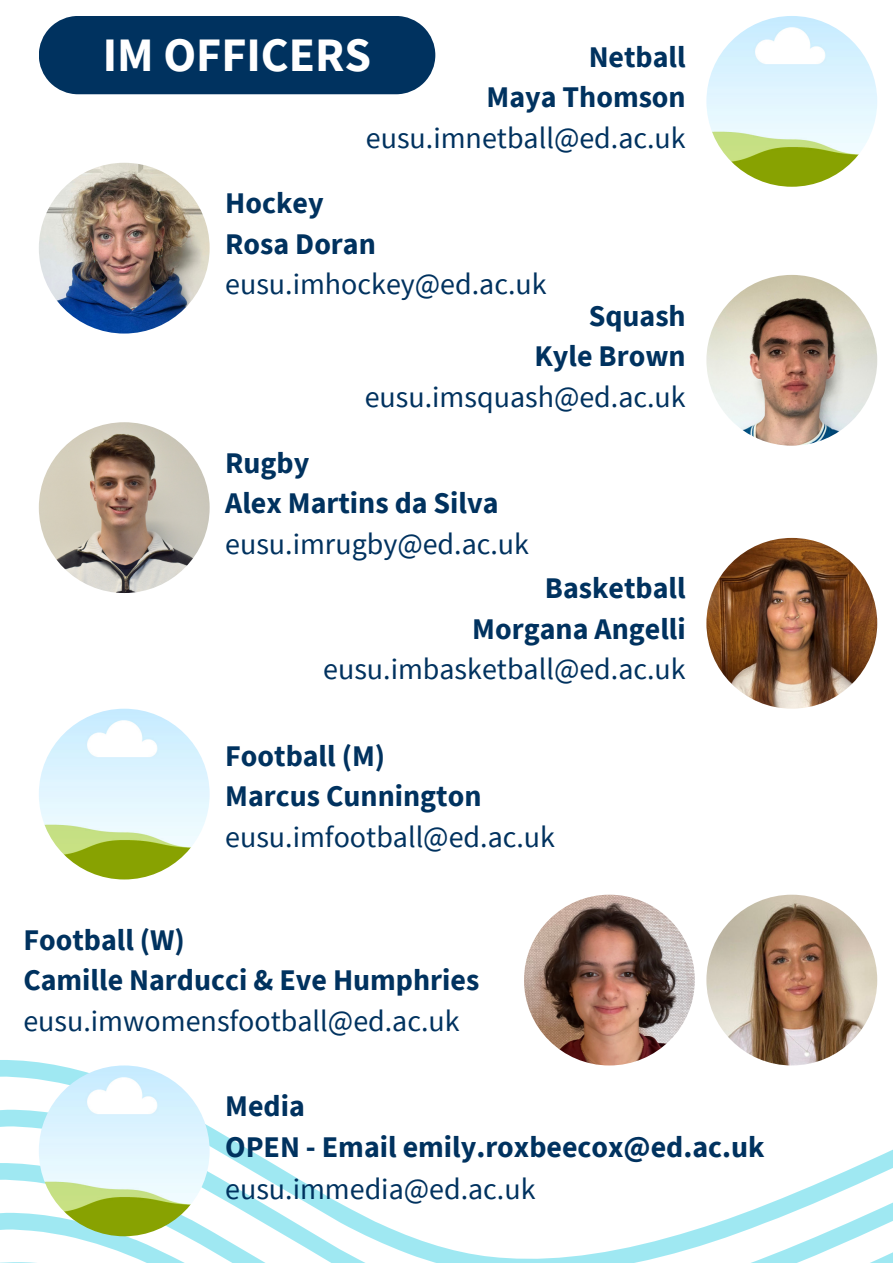
<style>
.page{position:relative;width:893px;height:1264px;background:#fff}
.page>*{position:absolute;margin:0;border:0;box-sizing:border-box;transform-origin:0 0}
.t1{font:700 48px "Source Sans Pro";color:#fff}
.t2{font:700 30px "Source Sans Pro";color:#00325f}
.t3{font:30px "Source Sans Pro";color:#00325f}
</style>
<div class="page">
<svg style="left:0;top:1059px;width:824px;height:49px"></svg>
<svg style="left:0;top:1109px;width:892px;height:53px"></svg>
<svg style="left:0;top:1162px;width:892px;height:50px"></svg>
<svg style="left:0;top:1212px;width:892px;height:50px"></svg>
<img style="left:706px;top:16px;width:171px;height:171px;border-radius:50%">
<img style="left:39px;top:163px;width:171px;height:170px;border-radius:50%">
<img style="left:706px;top:275px;width:171px;height:170px;border-radius:50%">
<img style="left:39px;top:1065px;width:171px;height:171px;border-radius:50%">
<img style="left:39px;top:422px;width:171px;height:171px;border-radius:50%">
<img style="left:39px;top:708px;width:171px;height:171px;border-radius:50%">
<img style="left:706px;top:894px;width:171px;height:171px;border-radius:50%">
<img style="left:524px;top:894px;width:170px;height:171px;border-radius:50%">
<div style="left:39px;top:16px;width:396px;height:78px;background:#00325f"></div>
<img style="left:706px;top:538px;width:171px;height:170px;border-radius:50%">
<p class="t1" style="left:103px;top:24px;width:270px">IM OFFICERS</p>
<p class="t2" style="left:588px;top:37px;width:99px">Netball</p>
<p class="t2" style="left:486px;top:78px;width:201px">Maya Thomson</p>
<p class="t3" style="left:366px;top:118px;width:321px">eusu.imnetball@ed.ac.uk</p>
<p class="t2" style="left:225px;top:184px;width:100px">Hockey</p>
<p class="t2" style="left:225px;top:224px;width:152px">Rosa Doran</p>
<p class="t3" style="left:225px;top:265px;width:323px">eusu.imhockey@ed.ac.uk</p>
<p class="t2" style="left:588px;top:296px;width:99px">Squash</p>
<p class="t2" style="left:534px;top:336px;width:153px">Kyle Brown</p>
<p class="t3" style="left:365px;top:377px;width:322px">eusu.imsquash@ed.ac.uk</p>
<p class="t2" style="left:225px;top:443px;width:86px">Rugby</p>
<p class="t2" style="left:225px;top:484px;width:275px">Alex Martins da Silva</p>
<p class="t3" style="left:225px;top:524px;width:305px">eusu.imrugby@ed.ac.uk</p>
<p class="t2" style="left:545px;top:569px;width:142px">Basketball</p>
<p class="t2" style="left:472px;top:609px;width:215px">Morgana Angelli</p>
<p class="t3" style="left:323px;top:650px;width:364px">eusu.imbasketball@ed.ac.uk</p>
<p class="t2" style="left:225px;top:736px;width:161px">Football (M)</p>
<p class="t2" style="left:225px;top:776px;width:258px">Marcus Cunnington</p>
<p class="t3" style="left:225px;top:817px;width:331px">eusu.imfootball@ed.ac.uk</p>
<p class="t2" style="left:23px;top:920px;width:163px">Football (W)</p>
<p class="t2" style="left:23px;top:960px;width:457px">Camille Narducci &amp; Eve Humphries</p>
<p class="t3" style="left:23px;top:1001px;width:438px">eusu.imwomensfootball@ed.ac.uk</p>
<p class="t2" style="left:225px;top:1086px;width:81px">Media</p>
<p class="t2" style="left:225px;top:1127px;width:541px">OPEN - Email emily.roxbeecox@ed.ac.uk</p>
<p class="t3" style="left:225px;top:1169px;width:312px">eusu.immedia@ed.ac.uk</p>
</div>
